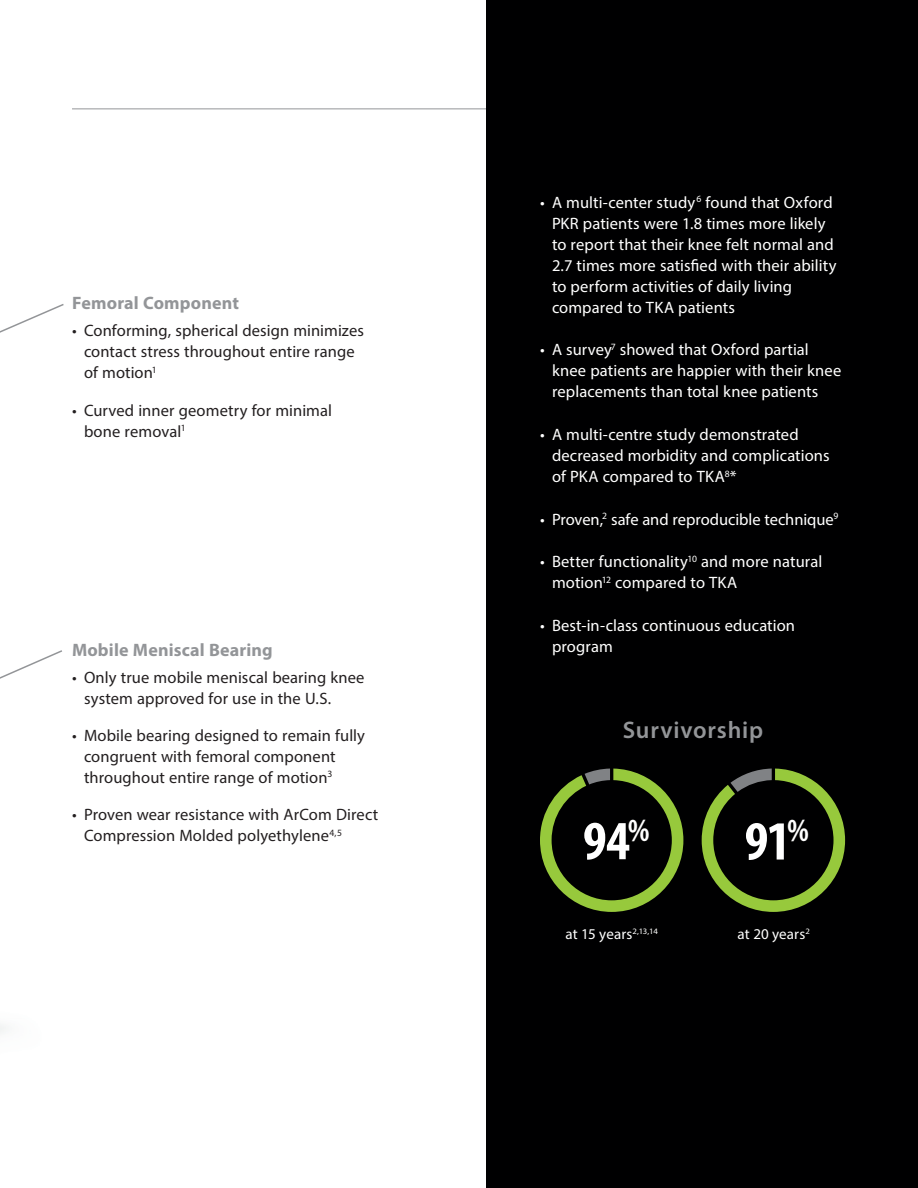
<style>
.page{position:relative;width:918px;height:1188px;background:#fff}
.page>*{position:absolute;margin:0;border:0;box-sizing:border-box;transform-origin:0 0}
.t1{font:700 condensed 55.5px "Myriad Pro";color:#fff}
.Page_Subheading_medi{font:600 24px "Myriad Pro";letter-spacing:.03em;color:#939598}
.Larger_Subheading{font:700 18px "Myriad Pro";letter-spacing:.01em;color:#939598}
.t2{font:16.5px/21px "Myriad Pro";letter-spacing:.005em;color:#fff}
.Callout_text_bullets{font:16.5px/21px "Myriad Pro";letter-spacing:.005em;color:#231f20}
.t3{font:15px "Myriad Pro";letter-spacing:.005em;color:#fff}
</style>
<div class="page">
<hr style="left:72px;top:109px;width:774px;height:1px;background:#939598">
<div style="left:486px;top:0;width:432px;height:1188px;background:#000001"></div>
<svg style="left:0;top:304px;width:64px;height:29px"></svg>
<svg style="left:0;top:650px;width:62px;height:29px"></svg>
<svg style="left:540px;top:769px;width:143px;height:143px"></svg>
<svg style="left:702px;top:769px;width:143px;height:143px"></svg>
<p class="Larger_Subheading" style="left:72px;top:292px;width:168px">Femoral Component</p>
<p class="Callout_text_bullets" style="left:84px;top:320px;width:281px;text-indent:-12px">• Conforming, spherical design minimizes contact stress throughout entire range of motion<sup>1</sup></p>
<p class="Callout_text_bullets" style="left:84px;top:399px;width:249px;text-indent:-12px">• Curved inner geometry for minimal bone removal<sup>1</sup></p>
<p class="Larger_Subheading" style="left:72px;top:638px;width:202px">Mobile Meniscal Bearing</p>
<p class="Callout_text_bullets" style="left:84px;top:666px;width:282px;text-indent:-12px">• Only true mobile meniscal bearing knee system approved for use in the U.S.</p>
<p class="Callout_text_bullets" style="left:84px;top:725px;width:283px;text-indent:-12px">• Mobile bearing designed to remain fully congruent with femoral component throughout entire range of motion<sup>3</sup></p>
<p class="Callout_text_bullets" style="left:84px;top:804px;width:296px;text-indent:-12px">• Proven wear resistance with ArCom Direct<br>Compression Molded polyethylene<sup>4,5</sup></p>
<p class="t2" style="left:552px;top:192px;width:286px;text-indent:-12px">• A multi-center study<sup>6</sup> found that Oxford PKR patients were 1.8 times more likely to report that their knee felt normal and 2.7 times more satisfied with their ability to perform activities of daily living compared to TKA patients</p>
<p class="t2" style="left:552px;top:339px;width:291px;text-indent:-12px">• A survey<sup>7</sup> showed that Oxford partial knee patients are happier with their knee replacements than total knee patients</p>
<p class="t2" style="left:552px;top:424px;width:279px;text-indent:-12px">• A multi-centre study demonstrated decreased morbidity and complications of PKA compared to TKA<sup>8</sup>*</p>
<p class="t2" style="left:540px;top:508px;width:300px">• Proven,<sup>2</sup> safe and reproducible technique<sup>9</sup></p>
<p class="t2" style="left:552px;top:551px;width:272px;text-indent:-12px">• Better functionality<sup>10</sup> and more natural motion<sup>12</sup> compared to TKA</p>
<p class="t2" style="left:552px;top:615px;width:245px;text-indent:-12px">• Best-in-class continuous education program</p>
<p class="Page_Subheading_medi" style="left:623px;top:715px;width:142px">Survivorship</p>
<p class="t1" style="left:583px;top:806px;width:68px">94<sup>%</sup></p>
<p class="t3" style="left:566px;top:925px;width:94px">at 15 years<sup>2,13,14</sup></p>
<p class="t1" style="left:745px;top:806px;width:66px">91<sup>%</sup></p>
<p class="t3" style="left:738px;top:925px;width:74px">at 20 years<sup>2</sup></p>
</div>
